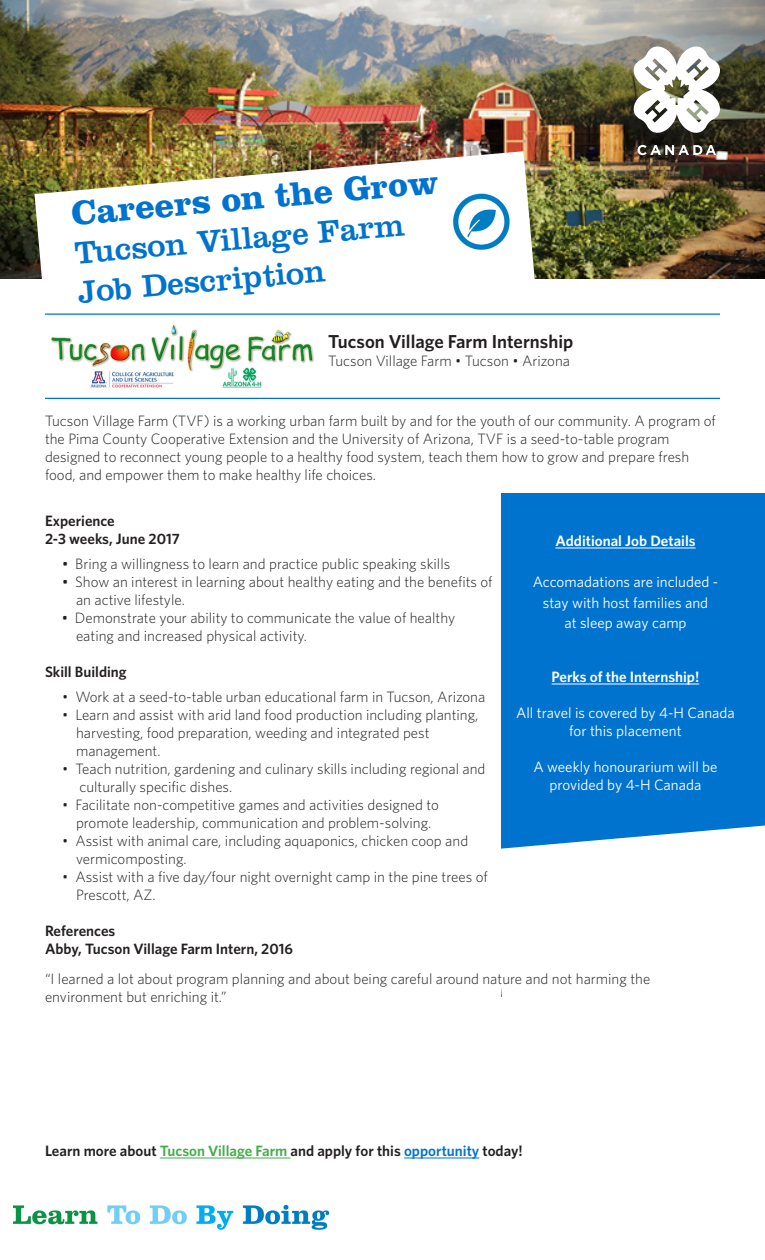
<style>
.page{position:relative;width:765px;height:1260px;background:#fff}
.page>*{position:absolute;margin:0;border:0;box-sizing:border-box;transform-origin:0 0}
.t1{font:700 35px "Clarendon LT Std";color:#0073cf}
.t2{font:32.5px "Clarendon LT Std";color:#0073cf}
.t3{font:600 18.75px "Whitney";color:#231f20}
.t4{font:300 15px/18px "Whitney";color:#231f20}
.t5{font:15px/18px "Whitney";color:#fff;text-align:center}
.t6{font:600 15px/18px "Whitney";color:#231f20}
.t7{font:600 15px "Whitney";color:#fff}
.s1{font-weight:400}
.s2{color:#40ae49}
.s3{color:#0073cf}
</style>
<div class="page">
<img style="left:0;top:0;width:765px;height:279px">
<img style="left:35px;top:151px;width:502px;height:128px">
<svg style="left:638px;top:145px;width:78px;height:10px"></svg>
<svg style="left:634px;top:47px;width:86px;height:88px"></svg>
<img style="left:446px;top:183px;width:72px;height:81px">
<img style="left:12px;top:1204px;width:318px;height:26px">
<hr style="left:45px;top:398px;width:675px;height:1px;background:#0073cf">
<hr style="left:45px;top:313px;width:675px;height:2px;background:#0073cf">
<div style="left:501px;top:493px;width:264px;height:505px;background:#0073cf"></div>
<hr style="left:555px;top:548px;width:141px;height:1px;background:#fff">
<hr style="left:552px;top:684px;width:147px;height:1px;background:#fff">
<svg style="left:501px;top:826px;width:264px;height:172px;background:#edf5fb"></svg>
<hr style="left:160px;top:1158px;width:131px;height:1px;background:#40ae49">
<hr style="left:404px;top:1158px;width:75px;height:1px;background:#0073cf">
<img style="left:50px;top:324px;width:264px;height:64px">
<p class="t1" style="left:69px;top:192px;width:370px;rotate:-5deg">Careers on the Grow</p>
<p class="t2" style="left:73px;top:234px;width:333px;rotate:-5deg">Tucson Village Farm</p>
<p class="t2" style="left:77px;top:273px;width:250px;rotate:-5deg">Job Description</p>
<p class="t3" style="left:328px;top:330px;width:246px">Tucson Village Farm Internship</p>
<p class="t4" style="left:328px;top:352px;width:243px">Tucson Village Farm • Tucson • Arizona</p>
<p class="t4" style="left:45px;top:412px;width:672px">Tucson Village Farm (TVF) is a working urban farm built by and for the youth of our community. A program of the Pima County Cooperative Extension and the University of Arizona, TVF is a seed-to-table program</p>
<p class="t4" style="left:45px;top:448px;width:646px">designed to reconnect young people to a healthy food system, teach them how to grow and prepare fresh food, and empower them to make healthy life choices.</p>
<p class="t6" style="left:45px;top:512px;width:136px">Experience<br>2-3 weeks, June 2017</p>
<p class="t4" style="left:62px;top:555px;width:390px"><span class="s1">•</span> Bring a willingness to learn and practice public speaking skills</p>
<p class="t4" style="left:62px;top:573px;width:432px"><span class="s1">•</span> Show an interest in learning about healthy eating and the benefits of</p>
<p class="t4" style="left:76px;top:591px;width:110px">an active lifestyle.</p>
<p class="t4" style="left:62px;top:609px;width:395px"><span class="s1">•</span> Demonstrate your ability to communicate the value of healthy</p>
<p class="t4" style="left:76px;top:627px;width:233px">eating and increased physical activity.</p>
<p class="t6" style="left:45px;top:663px;width:83px">Skill Building</p>
<p class="t4" style="left:62px;top:688px;width:425px">• Work at a seed-to-table urban educational farm in Tucson, Arizona</p>
<p class="t4" style="left:62px;top:706px;width:418px">• Learn and assist with arid land food production including planting,</p>
<p class="t4" style="left:76px;top:724px;width:355px">harvesting, food preparation, weeding and integrated pest</p>
<p class="t4" style="left:76px;top:742px;width:86px">management.</p>
<p class="t4" style="left:62px;top:760px;width:425px">• Teach nutrition, gardening and culinary skills including regional and</p>
<p class="t4" style="left:79px;top:778px;width:154px">culturally specific dishes.</p>
<p class="t4" style="left:62px;top:796px;width:378px">• Facilitate non-competitive games and activities designed to</p>
<p class="t4" style="left:76px;top:814px;width:357px">promote leadership, communication and problem-solving.</p>
<p class="t4" style="left:62px;top:832px;width:407px">• Assist with animal care, including aquaponics, chicken coop and</p>
<p class="t4" style="left:76px;top:850px;width:112px">vermicomposting.</p>
<p class="t4" style="left:62px;top:868px;width:427px">• Assist with a five day/four night overnight camp in the pine trees of</p>
<p class="t4" style="left:76px;top:886px;width:81px">Prescott, AZ.</p>
<p class="t6" style="left:45px;top:922px;width:72px">References</p>
<p class="t6" style="left:45px;top:940px;width:249px">Abby, Tucson Village Farm Intern, 2016</p>
<p class="t7" style="left:555px;top:531px;width:142px">Additional Job Details</p>
<p class="t5" style="left:533px;top:573px;width:187px">Accomadations are included -</p>
<p class="t5" style="left:543px;top:593px;width:167px">stay with host families and</p>
<p class="t5" style="left:564px;top:614px;width:124px">at sleep away camp</p>
<p class="t7" style="left:552px;top:667px;width:149px">Perks of the Internship!</p>
<p class="t5" style="left:516px;top:704px;width:220px">All travel is covered by 4-H Canada for this placement</p>
<p class="t5" style="left:533px;top:758px;width:186px">A weekly honourarium will be</p>
<p class="t5" style="left:550px;top:776px;width:153px">provided by 4-H Canada</p>
<p class="t4" style="left:45px;top:969px;width:607px">“I learned a lot about program planning and about being careful around nature and not harming the environment but enriching it.”</p>
<p class="t6" style="left:45px;top:1142px;width:479px">Learn more about <span class="s2">Tucson Village Farm</span> and apply for this <span class="s3">opportunity</span> today!</p>
</div>
